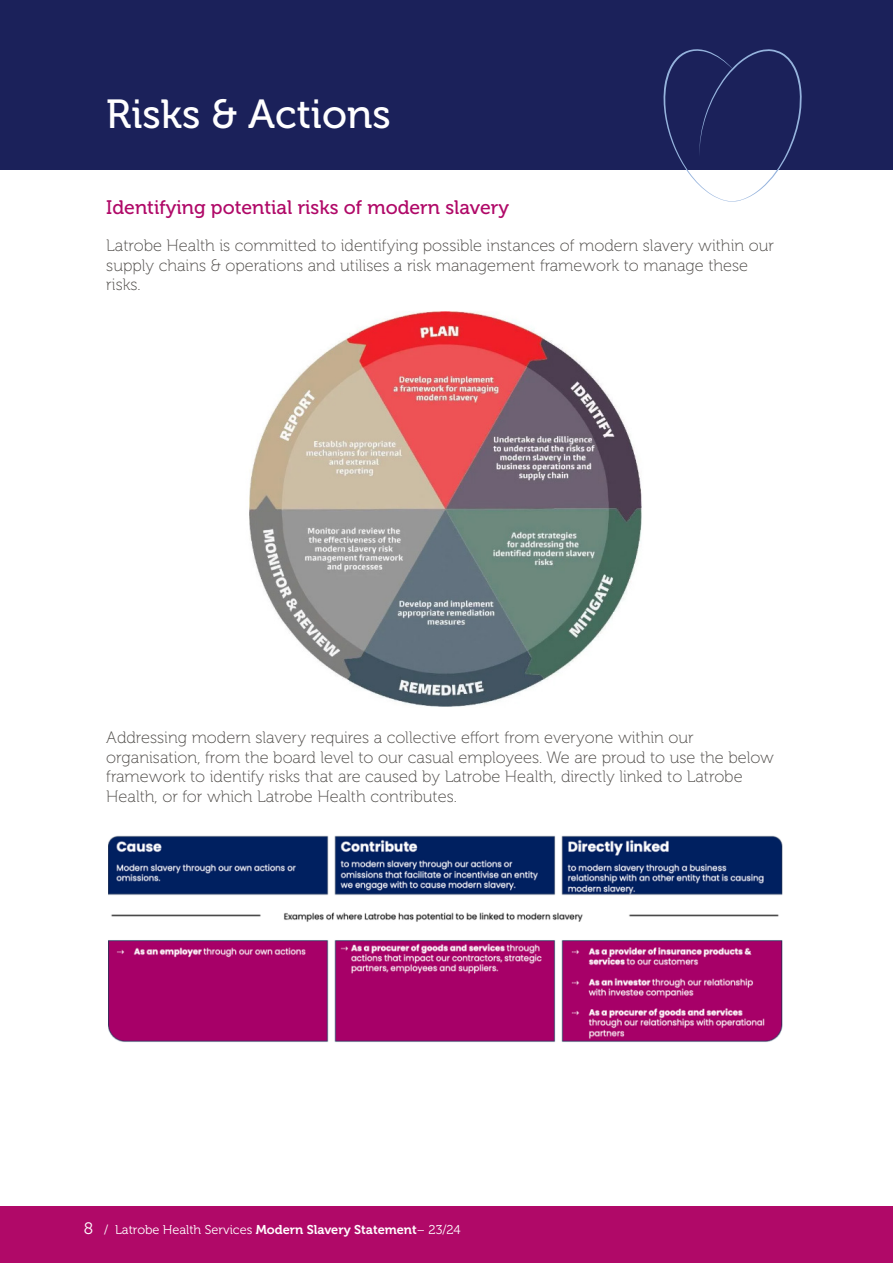
<style>
.page{position:relative;width:893px;height:1263px;background:#fff}
.page>*{position:absolute;margin:0;border:0;box-sizing:border-box;transform-origin:0 0}
.H1-white{font:40.5px "Museo 500";color:#fff}
.Heading_4{font:19.5px "Museo 500";color:#b00968}
.Heading_4-2{font:16.5px/19.5px "Museo 100";color:#4b4845}
.t1{font:12.75px "Museo 300";color:#fff}
.s1{font-size:16.5px}
.s2{font-family:"Museo 700"}
</style>
<div class="page">
<div style="left:0;top:1207px;width:893px;height:56px;background:#b00968"></div>
<div style="left:0;top:0;width:893px;height:170px;background:#1b215a"></div>
<img style="left:249px;top:311px;width:393px;height:396px">
<svg style="left:663px;top:49px;width:139px;height:153px"></svg>
<img style="left:108px;top:835px;width:675px;height:207px">
<p class="H1-white" style="left:106px;top:92px;width:286px">Risks &amp; Actions</p>
<p class="Heading_4" style="left:106px;top:197px;width:404px">Identifying potential risks of modern slavery</p>
<p class="Heading_4-2" style="left:106px;top:236px;width:669px">Latrobe Health is committed to identifying possible instances of modern slavery within our supply chains &amp; operations and utilises a risk management framework to manage these risks.</p>
<p class="Heading_4-2" style="left:106px;top:728px;width:669px">Addressing modern slavery requires a collective effort from everyone within our organisation, from the board level to our casual employees. We are proud to use the below framework to identify risks that are caused by Latrobe Health, directly linked to Latrobe Health, or for which Latrobe Health contributes.</p>
<p class="t1" style="left:84px;top:1223px;width:378px"><span class="s1">8</span> / Latrobe Health Services <span class="s2">Modern Slavery Statement</span>– 23/24</p>
</div>
